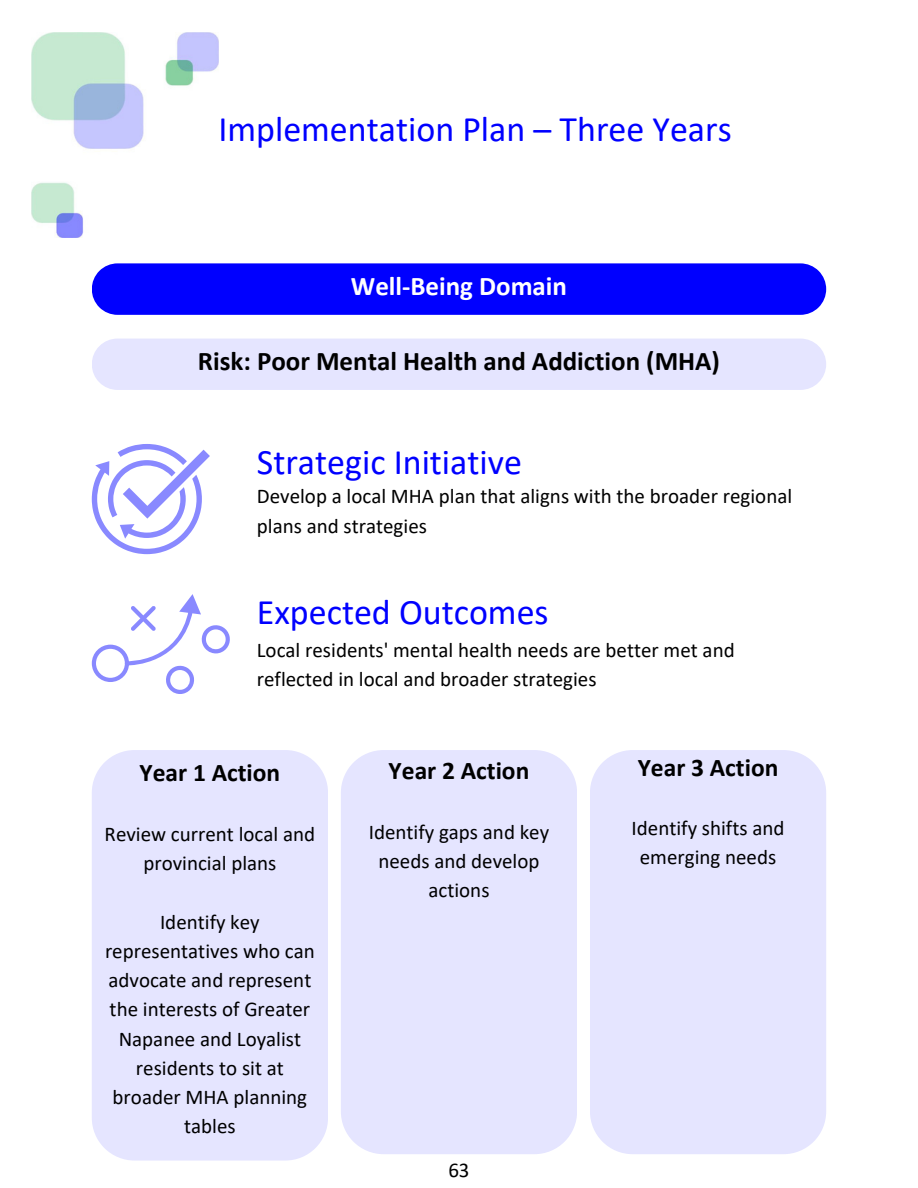
<style>
.page{position:relative;width:918px;height:1188px;background:#fff}
.page>*{position:absolute;margin:0;border:0;box-sizing:border-box;transform-origin:0 0}
.t1{font:36px "Calibri";color:#00f}
.t2{font:700 27px "Calibri";color:#000}
.t3{font:700 27px "Calibri";color:#fff}
.t4{font:700 25.5px "Calibri";color:#000}
.t5{font:21px/29.2px "Calibri";color:#000;text-align:center}
</style>
<div class="page">
<div style="left:92px;top:750px;width:236px;height:411px;background:#e5e5ff"></div>
<div style="left:341px;top:750px;width:236px;height:404px;background:#e5e5ff"></div>
<div style="left:590px;top:750px;width:236px;height:404px;background:#e5e5ff"></div>
<svg style="left:92px;top:594px;width:138px;height:100px"></svg>
<svg style="left:92px;top:444px;width:118px;height:110px"></svg>
<div style="left:92px;top:263px;width:734px;height:52px;background:#00f"></div>
<div style="left:92px;top:339px;width:734px;height:51px;background:#e5e5ff;border-radius:26px"></div>
<img style="left:32px;top:33px;width:187px;height:204px">
<p class="t1" style="left:218px;top:114px;width:515px">Implementation Plan – Three Years</p>
<p class="t3" style="left:351px;top:275px;width:218px">Well-Being Domain</p>
<p class="t2" style="left:198px;top:350px;width:524px">Risk: Poor Mental Health and Addiction (MHA)</p>
<p class="t1" style="left:257px;top:447px;width:267px">Strategic Initiative</p>
<p class="t5" style="left:257px;top:483px;width:537px;text-align:left">Develop a local MHA plan that aligns with the broader regional plans and strategies</p>
<p class="t1" style="left:257px;top:597px;width:293px">Expected Outcomes</p>
<p class="t5" style="left:257px;top:637px;width:479px;text-align:left">Local residents' mental health needs are better met and reflected in local and broader strategies</p>
<p class="t4" style="left:140px;top:762px;width:142px">Year 1 Action</p>
<p class="t5" style="left:105px;top:821px;width:212px">Review current local and provincial plans</p>
<p class="t5" style="left:105px;top:909px;width:211px">Identify key representatives who can advocate and represent the interests of Greater<br>Napanee and Loyalist residents to sit at broader MHA planning tables</p>
<p class="t4" style="left:389px;top:760px;width:142px">Year 2 Action</p>
<p class="t5" style="left:369px;top:819px;width:182px">Identify gaps and key needs and develop actions</p>
<p class="t5" style="left:448px;top:1157px;width:23px">63</p>
<p class="t4" style="left:638px;top:756px;width:142px">Year 3 Action</p>
<p class="t5" style="left:632px;top:815px;width:154px">Identify shifts and emerging needs</p>
</div>
